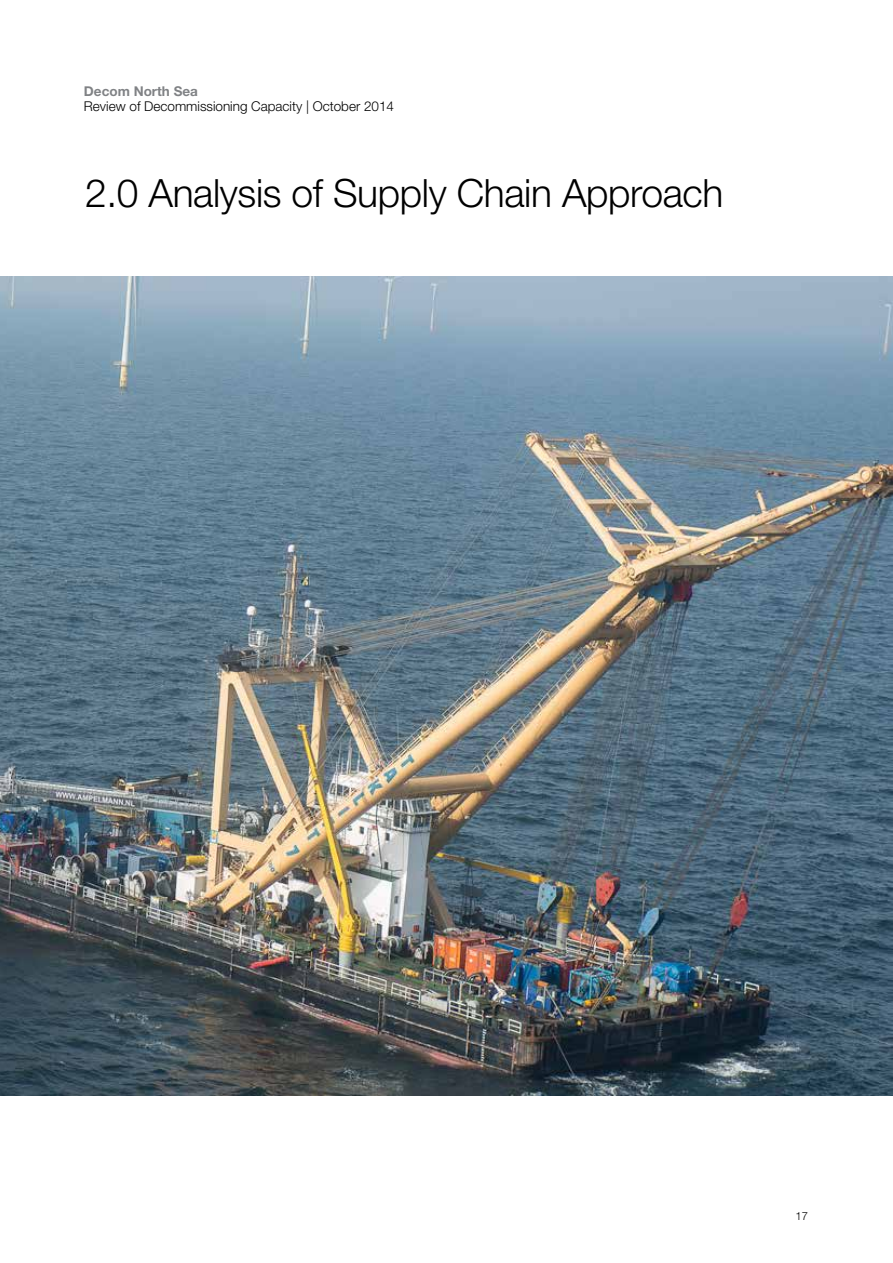
<style>
.page{position:relative;width:893px;height:1263px;background:#fff}
.page>*{position:absolute;margin:0;border:0;box-sizing:border-box;transform-origin:0 0}
.t1{font:300 39px "Helvetica Neue";letter-spacing:-.01em;color:#000}
.t2{font:300 13.5px "Helvetica Neue";color:#000}
.t3{font:700 13.5px "Helvetica Neue";color:#808285}
.t4{font:300 11.25px "Helvetica Neue";color:#000}
</style>
<div class="page">
<img style="left:0;top:276px;width:893px;height:819px">
<p class="t3" style="left:84px;top:82px;width:116px">Decom North Sea</p>
<p class="t2" style="left:84px;top:98px;width:312px">Review of Decommissioning Capacity | October 2014</p>
<h1 class="t1" style="left:85px;top:169px;width:640px">2.0 Analysis of Supply Chain Approach</h1>
<p class="t4" style="left:795px;top:1209px;width:14px">17</p>
</div>
